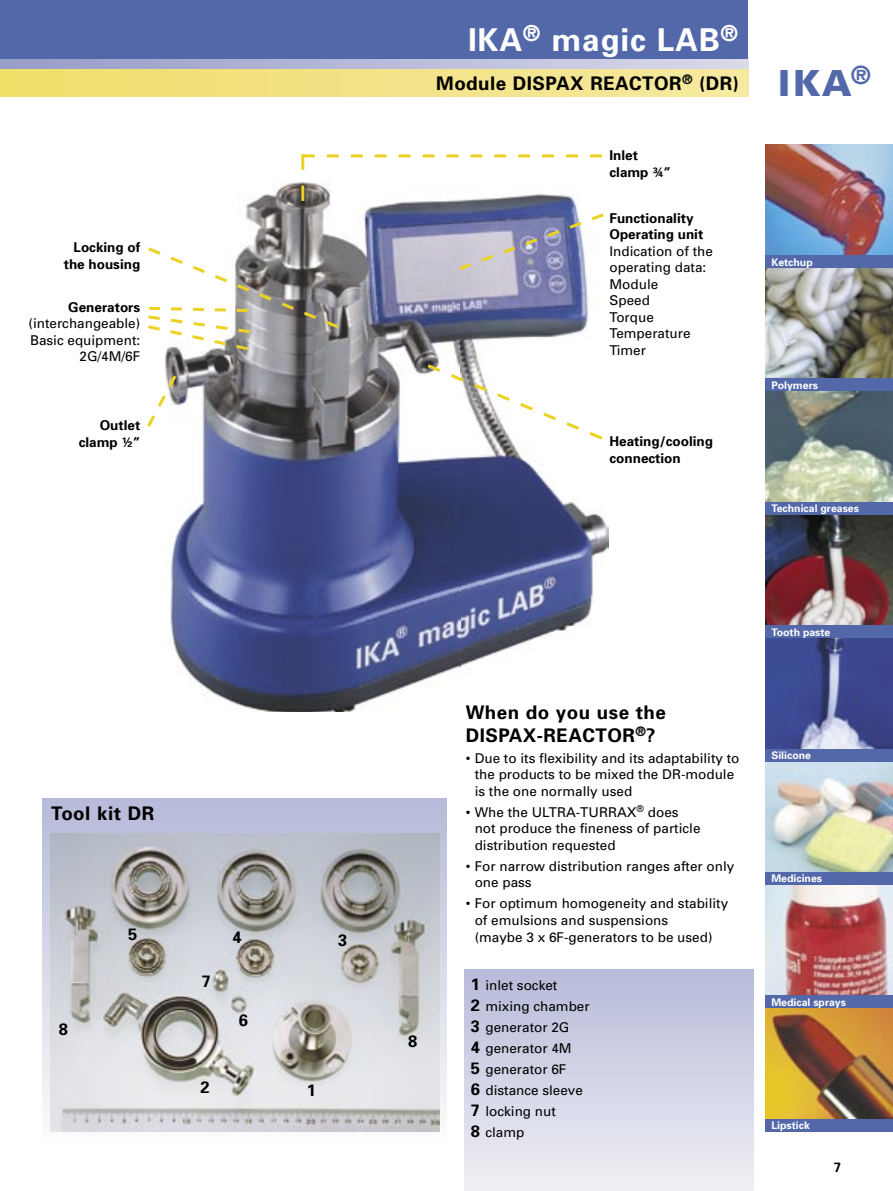
<style>
.page{position:relative;width:893px;height:1191px;background:#fff}
.page>*{position:absolute;margin:0;border:0;box-sizing:border-box;transform-origin:0 0}
.t1{font:900 36px "Univers";color:#5268a9}
.t2{font:700 31.5px "Univers";letter-spacing:.025em;color:#fff}
.t3{font:700 18.75px/22.5px "Univers";letter-spacing:.025em;color:#000}
.t4{font:700 16.5px "Univers";color:#000}
.t5{font:13.5px/16.5px "Univers";color:#000}
.t6{font:700 13.5px/16.5px "Univers";color:#000}
.t7{font:700 10.5px "Univers";color:#fff}
.s1{font-weight:700;font-size:16.5px}
</style>
<div class="page">
<img style="left:165px;top:183px;width:443px;height:529px">
<div style="left:0;top:68px;width:748px;height:28px;background:linear-gradient(to right,#f1de6b,#f6e8a1)"></div>
<div style="left:0;top:0;width:748px;height:68px;background:#5268a9"></div>
<svg style="left:0;top:60px;width:748px;height:8px;background:#b7bad8"></svg>
<img style="left:765px;top:145px;width:128px;height:110px">
<svg style="left:765px;top:268px;width:128px;height:110px;background:#96978e"></svg>
<img style="left:765px;top:391px;width:128px;height:727px">
<div style="left:43px;top:798px;width:403px;height:393px;background:linear-gradient(to bottom,#b6b9d5,#fffffd)"></div>
<img style="left:50px;top:833px;width:389px;height:298px">
<svg style="left:147px;top:375px;width:29px;height:52px"></svg>
<svg style="left:459px;top:213px;width:145px;height:57px;background:#a2a3bd"></svg>
<svg style="left:148px;top:247px;width:190px;height:103px"></svg>
<hr style="left:301px;top:185px;width:3px;height:16px;background:#ebd223">
<hr style="left:301px;top:154px;width:3px;height:16px;background:#ebd223">
<svg style="left:590px;top:154px;width:12px;height:3px"></svg>
<svg style="left:566px;top:154px;width:12px;height:3px"></svg>
<svg style="left:542px;top:154px;width:12px;height:3px"></svg>
<svg style="left:518px;top:154px;width:12px;height:3px"></svg>
<svg style="left:494px;top:154px;width:12px;height:3px"></svg>
<svg style="left:470px;top:154px;width:12px;height:3px"></svg>
<svg style="left:446px;top:154px;width:12px;height:3px"></svg>
<svg style="left:423px;top:154px;width:11px;height:3px"></svg>
<svg style="left:399px;top:154px;width:12px;height:3px"></svg>
<svg style="left:375px;top:154px;width:12px;height:3px"></svg>
<svg style="left:351px;top:154px;width:12px;height:3px"></svg>
<svg style="left:327px;top:154px;width:12px;height:3px"></svg>
<svg style="left:303px;top:154px;width:12px;height:3px"></svg>
<div style="left:765px;top:255px;width:128px;height:13px;background:#5268a9"></div>
<div style="left:765px;top:378px;width:128px;height:13px;background:#5268a9"></div>
<div style="left:765px;top:502px;width:128px;height:12px;background:#5268a9"></div>
<div style="left:765px;top:625px;width:128px;height:13px;background:#5268a9"></div>
<div style="left:765px;top:748px;width:128px;height:13px;background:#5268a9"></div>
<div style="left:765px;top:872px;width:128px;height:12px;background:#5268a9"></div>
<div style="left:765px;top:995px;width:128px;height:13px;background:#5268a9"></div>
<div style="left:765px;top:1118px;width:128px;height:13px;background:#5268a9"></div>
<svg style="left:428px;top:364px;width:174px;height:75px"></svg>
<div style="left:464px;top:969px;width:289px;height:222px;background:linear-gradient(to bottom,#b6bad9,#f0eff4)"></div>
<p class="t6" style="left:64px;top:239px;width:78px;text-align:right">Locking of the housing</p>
<p class="t6" style="left:68px;top:298px;width:74px">Generators</p>
<p class="t5" style="left:29px;top:315px;width:113px;text-align:right">(interchangeable)<br>Basic equipment:<br>2G/4M/6F</p>
<p class="t6" style="left:79px;top:417px;width:63px;text-align:right">Outlet clamp ½”</p>
<h3 class="t3" style="left:51px;top:801px;width:104px">Tool kit DR</h3>
<p class="t4" style="left:128px;top:924px;width:11px">5</p>
<p class="t4" style="left:232px;top:926px;width:11px">4</p>
<p class="t4" style="left:59px;top:1018px;width:11px">8</p>
<p class="t4" style="left:202px;top:970px;width:11px">7</p>
<p class="t4" style="left:201px;top:1076px;width:11px">2</p>
<p class="t4" style="left:239px;top:1009px;width:11px">6</p>
<p class="t4" style="left:338px;top:929px;width:11px">3</p>
<p class="t4" style="left:307px;top:1080px;width:11px">1</p>
<h2 class="t2" style="left:468px;top:20px;width:272px">IKA<sup>®</sup> magic LAB<sup>®</sup></h2>
<h3 class="t3" style="left:436px;top:71px;width:304px">Module DISPAX REACTOR<sup>®</sup> (DR)</h3>
<p class="t6" style="left:609px;top:147px;width:63px">Inlet clamp ¾”</p>
<p class="t6" style="left:609px;top:209px;width:95px">Functionality<br>Operating unit</p>
<p class="t5" style="left:609px;top:243px;width:105px">Indication of the operating data:<br>Module<br>Speed<br>Torque<br>Temperature<br>Timer</p>
<p class="t6" style="left:609px;top:432px;width:105px">Heating/cooling connection</p>
<h1 class="t1" style="left:778px;top:61px;width:94px">IKA<sup>®</sup></h1>
<p class="t7" style="left:771px;top:255px;width:43px">Ketchup</p>
<p class="t7" style="left:771px;top:378px;width:48px">Polymers</p>
<p class="t7" style="left:771px;top:502px;width:89px">Technical greases</p>
<p class="t4" style="left:408px;top:1030px;width:11px">8</p>
<h3 class="t3" style="left:466px;top:701px;width:202px">When do you use the<br>DISPAX-REACTOR<sup>®</sup>?</h3>
<p class="t5" style="left:475px;top:749px;width:266px;text-indent:-9px">• Due to its flexibility and its adaptability to the products to be mixed the DR-module is the one normally used</p>
<p class="t5" style="left:475px;top:803px;width:227px;text-indent:-9px">• Whe the ULTRA-TURRAX<sup>®</sup> does not produce the fineness of particle distribution requested</p>
<p class="t5" style="left:475px;top:857px;width:261px;text-indent:-9px">• For narrow distribution ranges after only one pass</p>
<p class="t5" style="left:475px;top:895px;width:255px;text-indent:-9px">• For optimum homogeneity and stability of emulsions and suspensions<br>(maybe 3 x 6F-generators to be used)</p>
<p class="t5" style="left:471px;top:974px;width:120px;line-height:21px"><span class="s1">1</span> inlet socket<br><span class="s1">2</span> mixing chamber<br><span class="s1">3</span> generator 2G<br><span class="s1">4</span> generator 4M<br><span class="s1">5</span> generator 6F<br><span class="s1">6</span> distance sleeve<br><span class="s1">7</span> locking nut<br><span class="s1">8</span> clamp</p>
<p class="t7" style="left:771px;top:625px;width:61px">Tooth paste</p>
<p class="t7" style="left:771px;top:748px;width:41px">Silicone</p>
<p class="t7" style="left:771px;top:871px;width:52px">Medicines</p>
<p class="t7" style="left:771px;top:995px;width:76px">Medical sprays</p>
<p class="t7" style="left:771px;top:1118px;width:40px">Lipstick</p>
<p class="t6" style="left:834px;top:1158px;width:9px">7</p>
</div>
